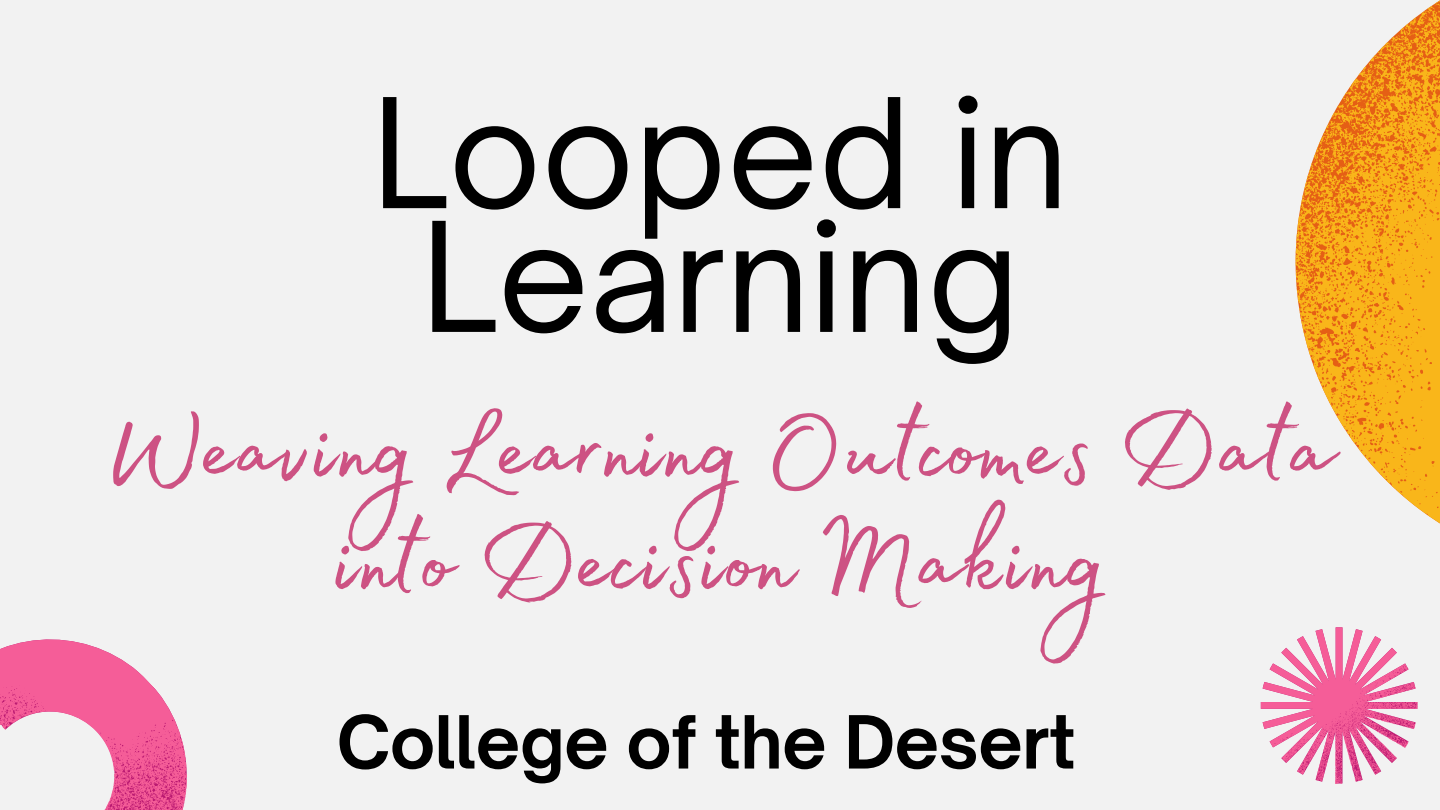
<style>
.page{position:relative;width:1440px;height:810px;background:#f2f2f2}
.page>*{position:absolute;margin:0;border:0;box-sizing:border-box;transform-origin:0 0}
.t1{font:145.6px/123.8px "Open Sauce One";color:#000;text-align:center}
.t2{font:132.6px/112.5px "Madelyn Fill";color:#cd5283;text-align:center}
.t3{font:700 70px "Open Sauce One";letter-spacing:-.01em;color:#000}
</style>
<div class="page">
<svg style="left:1296px;top:0;width:144px;height:524px"></svg>
<svg style="left:1261px;top:627px;width:157px;height:157px"></svg>
<svg style="left:0;top:639px;width:187px;height:171px;fill:#f25d98"></svg>
<p class="t1" style="left:372px;top:91px;width:698px">Looped in<br>Learning</p>
<h1 class="t2" style="left:107px;top:369px;width:1228px">Weaving Learning Outcomes Data into Decision Making</h1>
<h1 class="t3" style="left:337px;top:699px;width:740px">College of the Desert</h1>
</div>
